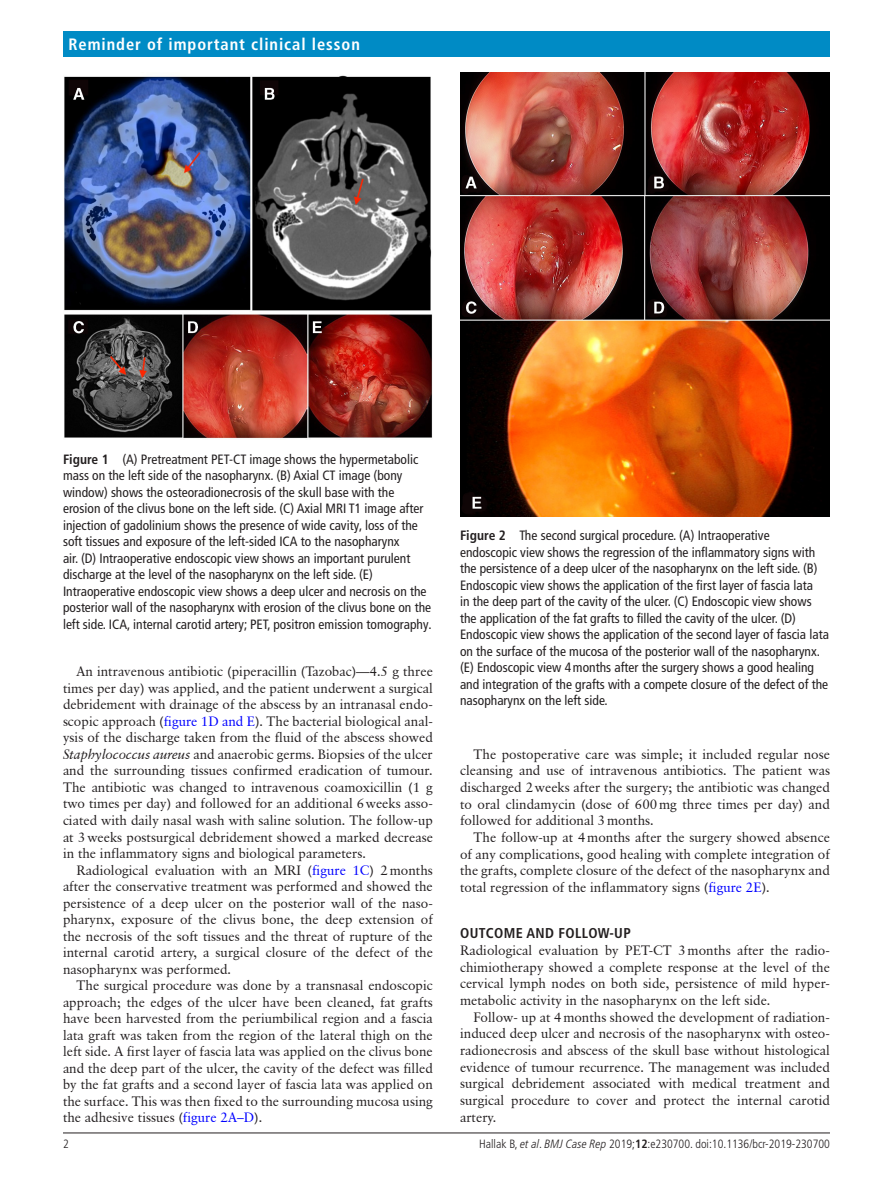
<style>
.page{position:relative;width:893px;height:1191px;background:#fff}
.page>*{position:absolute;margin:0;border:0;box-sizing:border-box;transform-origin:0 0}
.t1{font:700 condensed 16.5px "Frutiger LT Pro";letter-spacing:.055em;color:#fff}
.t2{font:700 condensed 14.25px "Frutiger LT Pro";letter-spacing:.025em;color:#231f20}
.t3{font:13.5px/16.5px "Classical Garamond BT";color:#231f20;text-align:justify}
.t4{font:condensed 13.5px/16.5px "Frutiger LT Pro";color:#231f20}
.t5{font:300 condensed 12px "Frutiger LT Pro";color:#231f20}
.s1{font-weight:700}
.s2{color:#00f}
.s3{font-style:italic}
</style>
<div class="page">
<hr style="left:63px;top:1132px;width:767px;height:1px;background:#231f20">
<div style="left:63px;top:31px;width:767px;height:25px;background:#008bc5"></div>
<img style="left:64px;top:75px;width:369px;height:364px">
<img style="left:460px;top:72px;width:370px;height:444px">
<p class="t1" style="left:69px;top:34px;width:293px">Reminder of important clinical lesson</p>
<p class="t4" style="left:63px;top:451px;width:370px"><span class="s1">Figure 1</span> (A) Pretreatment PET-CT image shows the hypermetabolic mass on the left side of the nasopharynx. (B) Axial CT image (bony window) shows the osteoradionecrosis of the skull base with the erosion of the clivus bone on the left side. (C) Axial MRI T1 image after injection of gadolinium shows the presence of wide cavity, loss of the soft tissues and exposure of the left-sided ICA to the nasopharynx<br>air. (D) Intraoperative endoscopic view shows an important purulent discharge at the level of the nasopharynx on the left side. (E)<br>Intraoperative endoscopic view shows a deep ulcer and necrosis on the posterior wall of the nasopharynx with erosion of the clivus bone on the left side. ICA, internal carotid artery; PET, positron emission tomography.</p>
<p class="t3" style="left:63px;top:663px;width:371px;text-indent:14px">An intravenous antibiotic (piperacillin (Tazobac)—4.5 g three times per day) was applied, and the patient underwent a surgical debridement with drainage of the abscess by an intranasal endo&shy;scopic approach (<span class="s2">figure 1D and E</span>). The bacterial biological anal&shy;ysis of the discharge taken from the fluid of the abscess showed <span class="s3">Staphylococcus aureus</span> and anaerobic germs. Biopsies of the ulcer and the surrounding tissues confirmed eradication of tumour.<br>The antibiotic was changed to intravenous coamoxicillin (1 g two times per day) and followed for an additional 6weeks asso&shy;ciated with daily nasal wash with saline solution. The follow-up at 3weeks postsurgical debridement showed a marked decrease in the inflammatory signs and biological parameters.</p>
<p class="t3" style="left:63px;top:861px;width:371px;text-indent:14px">Radiological evaluation with an MRI (<span class="s2">figure 1C</span>) 2months after the conservative treatment was performed and showed the persistence of a deep ulcer on the posterior wall of the naso&shy;pharynx, exposure of the clivus bone, the deep extension of the necrosis of the soft tissues and the threat of rupture of the internal carotid artery, a surgical closure of the defect of the nasopharynx was performed.</p>
<p class="t3" style="left:63px;top:977px;width:371px;text-indent:14px">The surgical procedure was done by a transnasal endoscopic approach; the edges of the ulcer have been cleaned, fat grafts have been harvested from the periumbilical region and a fascia lata graft was taken from the region of the lateral thigh on the left side. A first layer of fascia lata was applied on the clivus bone and the deep part of the ulcer, the cavity of the defect was filled by the fat grafts and a second layer of fascia lata was applied on the surface. This was then fixed to the surrounding mucosa using the adhesive tissues (<span class="s2">figure 2A–D</span>).</p>
<p class="t4" style="left:460px;top:527px;width:370px"><span class="s1">Figure 2</span> The second surgical procedure. (A) Intraoperative endoscopic view shows the regression of the inflammatory signs with the persistence of a deep ulcer of the nasopharynx on the left side. (B)<br>Endoscopic view shows the application of the first layer of fascia lata<br>in the deep part of the cavity of the ulcer. (C) Endoscopic view shows the application of the fat grafts to filled the cavity of the ulcer. (D)<br>Endoscopic view shows the application of the second layer of fascia lata on the surface of the mucosa of the posterior wall of the nasopharynx. (E) Endoscopic view 4months after the surgery shows a good healing and integration of the grafts with a compete closure of the defect of the nasopharynx on the left side.</p>
<p class="t3" style="left:460px;top:745px;width:371px;text-indent:14px">The postoperative care was simple; it included regular nose cleansing and use of intravenous antibiotics. The patient was discharged 2weeks after the surgery; the antibiotic was changed to oral clindamycin (dose of 600mg three times per day) and followed for additional 3months.</p>
<p class="t3" style="left:460px;top:829px;width:371px;text-indent:14px">The follow-up at 4months after the surgery showed absence of any complications, good healing with complete integration of the grafts, complete closure of the defect of the nasopharynx and total regression of the inflammatory signs (<span class="s2">figure 2E</span>).</p>
<p class="t2" style="left:460px;top:925px;width:10px">Outc</p>
<p class="t2" style="left:494px;top:925px;width:138px">ome and follow-up</p>
<p class="t3" style="left:460px;top:941px;width:371px">Radiological evaluation by PET-CT 3months after the radio&shy;chimiotherapy showed a complete response at the level of the cervical lymph nodes on both side, persistence of mild hyper&shy;metabolic activity in the nasopharynx on the left side.</p>
<p class="t3" style="left:460px;top:1008px;width:371px;text-indent:14px">Follow- up at 4months showed the development of radiation&shy;induced deep ulcer and necrosis of the nasopharynx with osteo&shy;radionecrosis and abscess of the skull base without histological evidence of tumour recurrence. The management was included surgical debridement associated with medical treatment and surgical procedure to cover and protect the internal carotid artery.</p>
<p class="t5" style="left:63px;top:1136px;width:7px">2</p>
<p class="t5" style="left:479px;top:1136px;width:352px">Hallak B, <span class="s3">et al</span>. <span class="s3">BMJ Case Rep</span> 2019;<span class="s1">12</span>:e230700. doi:10.1136/bcr-2019-230700</p>
</div>
